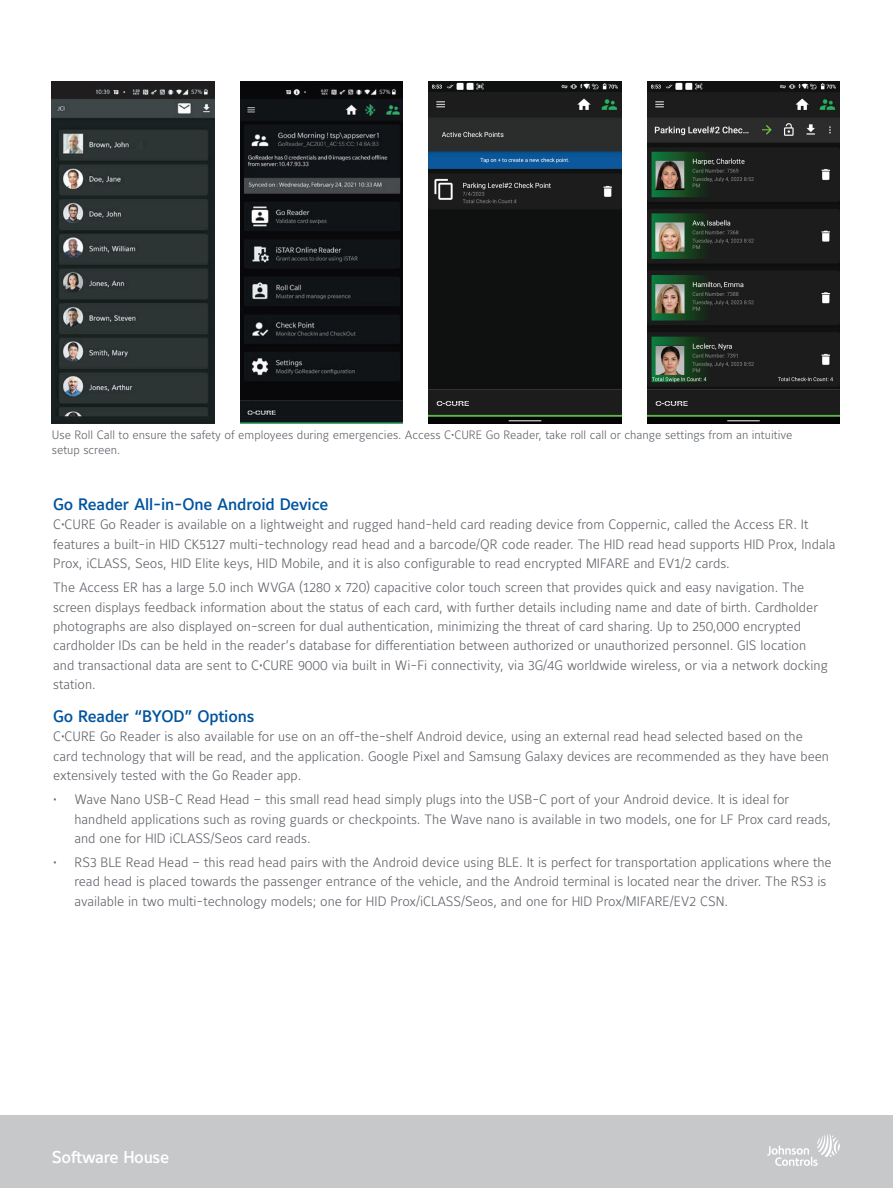
<style>
.page{position:relative;width:893px;height:1188px;background:#fff}
.page>*{position:absolute;margin:0;border:0;box-sizing:border-box;transform-origin:0 0}
.t1{font:500 16.95px "Maurea Jci Lf ML";letter-spacing:-.02em;color:#fff}
.t2{font:500 16.5px "Maurea Jci Lf ML";letter-spacing:-.01em;color:#01539e}
.t3{font:300 13.5px/19.5px "Maurea Jci Lf ML";color:#5f6369}
.t4{font:300 12px/15px "Maurea Jci Lf ML";color:#5f6369}
</style>
<div class="page">
<div style="left:0;top:1115px;width:893px;height:73px;background:#c7c8ca"></div>
<img style="left:52px;top:81px;width:162px;height:343px">
<img style="left:240px;top:81px;width:163px;height:343px">
<svg style="left:767px;top:1134px;width:73px;height:32px"></svg>
<img style="left:429px;top:81px;width:192px;height:343px">
<img style="left:647px;top:81px;width:193px;height:343px">
<p class="t4" style="left:52px;top:427px;width:742px">Use Roll Call to ensure the safety of employees during emergencies. Access C•CURE Go Reader, take roll call or change settings from an intuitive setup screen.</p>
<p class="t2" style="left:53px;top:494px;width:277px">Go Reader All-in-One Android Device</p>
<p class="t3" style="left:53px;top:515px;width:784px">C•CURE Go Reader is available on a lightweight and rugged hand-held card reading device from Coppernic, called the Access ER. It features a built-in HID CK5127 multi-technology read head and a barcode/QR code reader. The HID read head supports HID Prox, Indala<br>Prox, iCLASS, Seos, HID Elite keys, HID Mobile, and it is also configurable to read encrypted MIFARE and EV1/2 cards.</p>
<p class="t3" style="left:53px;top:577px;width:776px">The Access ER has a large 5.0 inch WVGA (1280 x 720) capacitive color touch screen that provides quick and easy navigation. The screen displays feedback information about the status of each card, with further details including name and date of birth. Cardholder photographs are also displayed on-screen for dual authentication, minimizing the threat of card sharing. Up to 250,000 encrypted cardholder IDs can be held in the reader’s database for differentiation between authorized or unauthorized personnel. GIS location and transactional data are sent to C•CURE 9000 via built in Wi-Fi connectivity, via 3G/4G worldwide wireless, or via a network docking station.</p>
<p class="t2" style="left:53px;top:706px;width:203px">Go Reader “BYOD” Options</p>
<p class="t3" style="left:53px;top:727px;width:777px">C•CURE Go Reader is also available for use on an off-the-shelf Android device, using an external read head selected based on the card technology that will be read, and the application. Google Pixel and Samsung Galaxy devices are recommended as they have been extensively tested with the Go Reader app.</p>
<p class="t3" style="left:74px;top:789px;width:758px;text-indent:-21px">• Wave Nano USB-C Read Head – this small read head simply plugs into the USB-C port of your Android device. It is ideal for handheld applications such as roving guards or checkpoints. The Wave nano is available in two models, one for LF Prox card reads, and one for HID iCLASS/Seos card reads.</p>
<p class="t3" style="left:74px;top:852px;width:759px;text-indent:-21px">• RS3 BLE Read Head – this read head pairs with the Android device using BLE. It is perfect for transportation applications where the read head is placed towards the passenger entrance of the vehicle, and the Android terminal is located near the driver. The RS3 is available in two multi-technology models; one for HID Prox/iCLASS/Seos, and one for HID Prox/MIFARE/EV2 CSN.</p>
<p class="t1" style="left:52px;top:1146px;width:119px">Software House</p>
</div>
